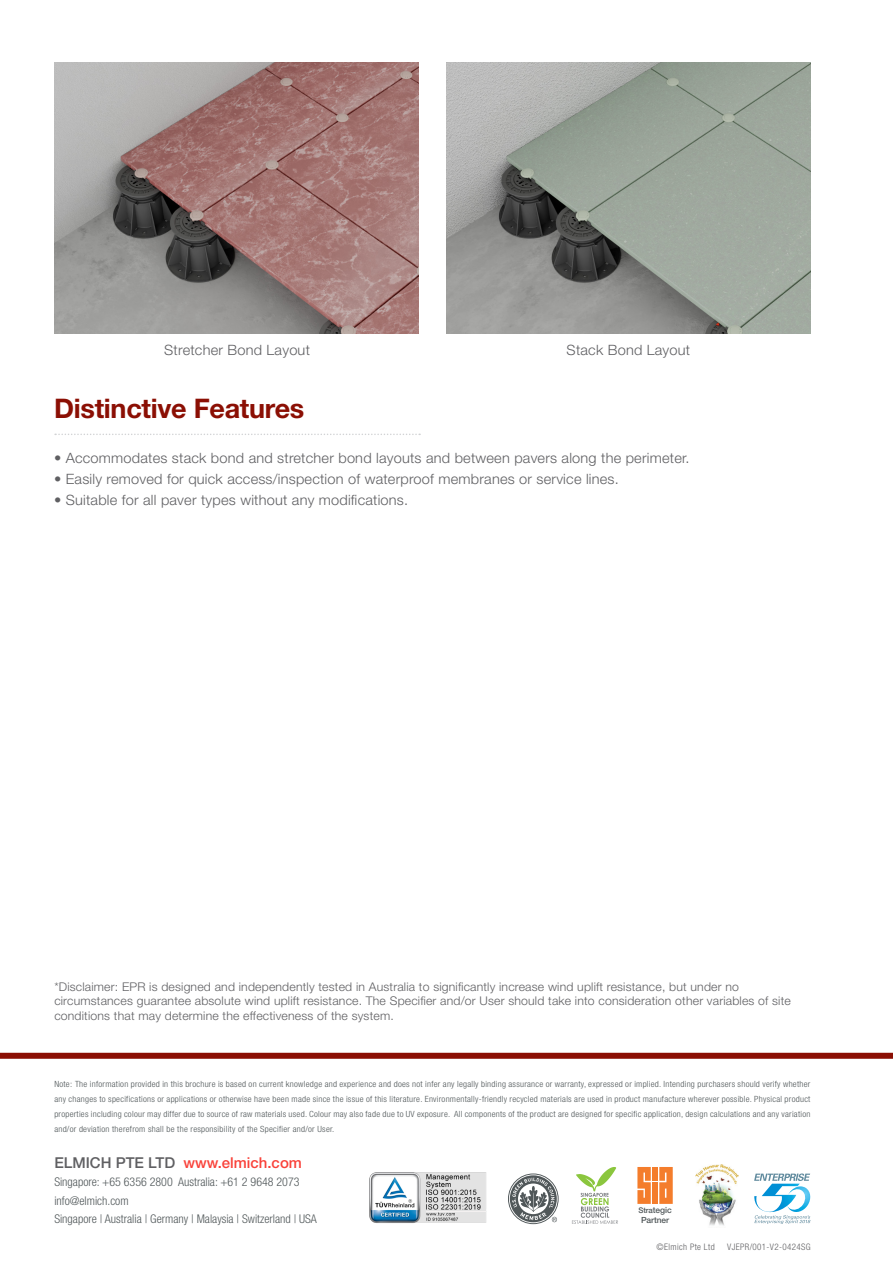
<style>
.page{position:relative;width:893px;height:1263px;background:#fff}
.page>*{position:absolute;margin:0;border:0;box-sizing:border-box;transform-origin:0 0}
.t1{font:700 27px "Helvetica Neue LT Pro";letter-spacing:-.01em;color:#8b0f04}
.t2{font:500 15px "Helvetica Neue LT Pro";color:#f9423a}
.Body{font:300 14.25px "Helvetica Neue LT Std";letter-spacing:.015em;color:#5f5f62}
.Body-2{font:300 12px/14.4px "Helvetica Neue LT Std";letter-spacing:.015em;color:#5f5f62}
.t3{font:300 condensed 12px/18.5px "Helvetica Neue LT Std";color:#505759}
.Body-3{font:300 condensed 9px "Helvetica Neue LT Std";letter-spacing:.04em;color:#5f5f62}
.Body-4{font:300 condensed 8.55px/15px "Helvetica Neue LT Std";letter-spacing:.03em;color:#505759;text-align:justify;scale:1.05 1}
.t4{font:500 8.4px/10.2px "Helvetica Neue LT Pro";letter-spacing:-.01em;color:#505759;text-align:center}
.s1{color:#5f5f62}
.s2{font-size:7.8px}
</style>
<div class="page">
<div style="left:0;top:1053px;width:893px;height:6px;background:#8b0f04"></div>
<svg style="left:508px;top:1173px;width:51px;height:51px"></svg>
<svg style="left:637px;top:1167px;width:14px;height:37px"></svg>
<div style="left:652px;top:1167px;width:6px;height:14px;background:#f47d2c"></div>
<div style="left:652px;top:1182px;width:6px;height:22px;background:#f47d2c"></div>
<svg style="left:659px;top:1167px;width:14px;height:37px"></svg>
<img style="left:695px;top:1164px;width:44px;height:62px">
<svg style="left:754px;top:1173px;width:57px;height:51px"></svg>
<img style="left:369px;top:1172px;width:117px;height:51px">
<svg style="left:572px;top:1167px;width:46px;height:57px"></svg>
<img style="left:54px;top:62px;width:364px;height:272px">
<img style="left:446px;top:62px;width:364px;height:272px">
<svg style="left:55px;top:434px;width:365px;height:1px"></svg>
<p class="Body" style="left:164px;top:341px;width:147px">Stretcher Bond Layout</p>
<p class="Body" style="left:567px;top:341px;width:125px">Stack Bond Layout</p>
<p class="t1" style="left:54px;top:391px;width:252px">Distinctive Features</p>
<p class="Body" style="left:54px;top:449px;width:637px">• Accommodates stack bond and stretcher bond layouts and between pavers along the perimeter.</p>
<p class="Body" style="left:54px;top:470px;width:566px">• Easily removed for quick access/inspection of waterproof membranes or service lines.</p>
<p class="Body" style="left:54px;top:491px;width:356px">• Suitable for all paver types without any modifications.</p>
<p class="Body-2" style="left:54px;top:979px;width:738px">*Disclaimer: EPR is designed and independently tested in Australia to significantly increase wind uplift resistance, but under no circumstances guarantee absolute wind uplift resistance. The Specifier and/or User should take into consideration other variables of site conditions that may determine the effectiveness of the system.</p>
<p class="Body-4" style="left:54px;top:1076px;width:722px">Note: The information provided in this brochure is based on current knowledge and experience and does not infer any legally binding assurance or warranty, expressed or implied. Intending purchasers should verify whether any changes to specifications or applications or otherwise have been made since the issue of this literature. Environmentally-friendly recycled materials are used in product manufacture wherever possible. Physical product properties including colour may differ due to source of raw materials used. Colour may also fade due to UV exposure. All components of the product are designed for specific application, design calculations and any variation and/or deviation therefrom shall be the responsibility of the Specifier and/or User.</p>
<p class="t2" style="left:54px;top:1154px;width:249px"><span class="s1">ELMICH PTE LTD</span> www.elmich.com</p>
<p class="t3" style="left:54px;top:1173px;width:264px">Singapore: +65 6356 2800 Australia: +61 2 9648 2073 info@elmich.com<br>Singapore | Australia | Germany | Malaysia | Switzerland | USA</p>
<p class="t4" style="left:638px;top:1205px;width:35px"><span class="s2">Stra</span>tegic<br>Partner</p>
<p class="Body-3" style="left:657px;top:1241px;width:60px">©Elmich Pte Ltd</p>
<p class="Body-3" style="left:727px;top:1241px;width:85px">VJEPR/001-V2-0424SG</p>
</div>
